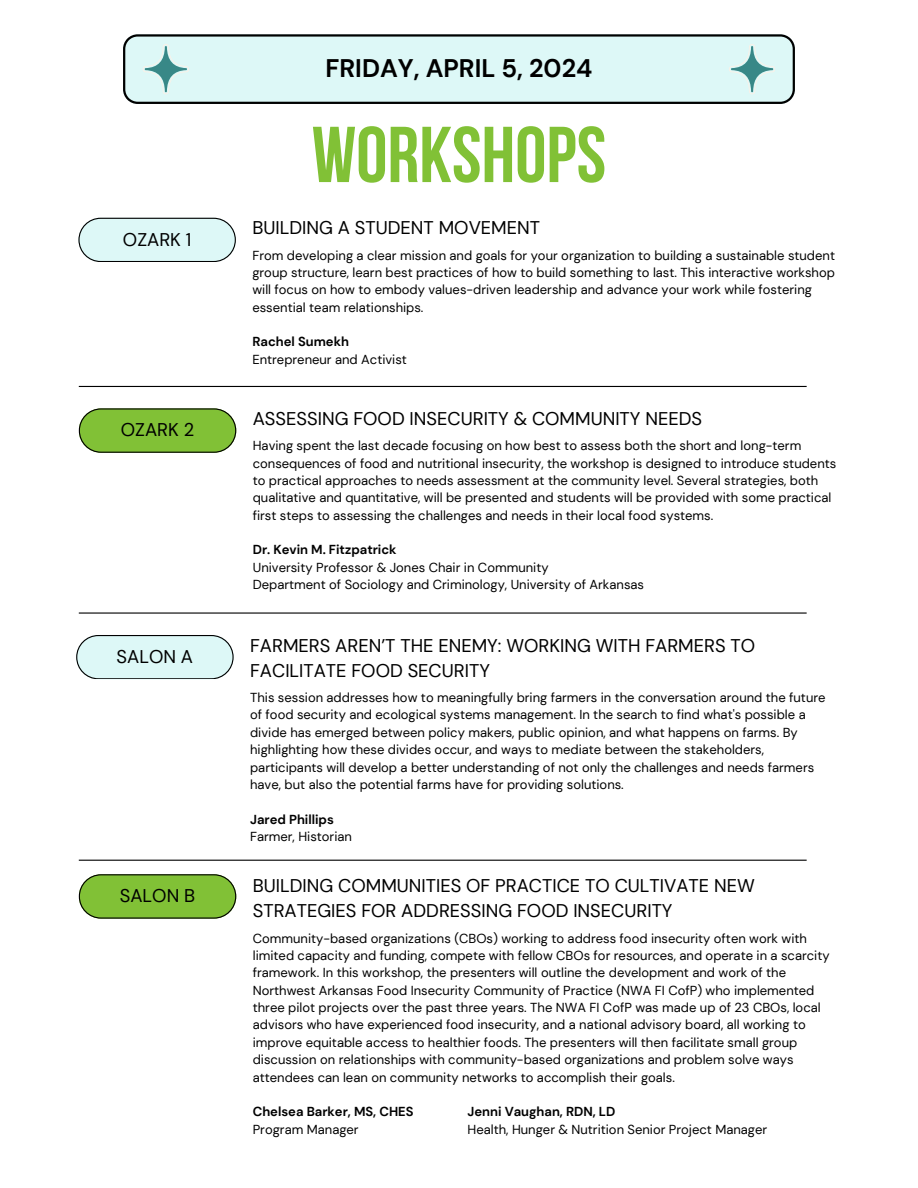
<style>
.page{position:relative;width:918px;height:1188px;background:#fff}
.page>*{position:absolute;margin:0;border:0;box-sizing:border-box;transform-origin:0 0}
.t1{font:700 79.05px "Bebas Neue";color:#81c136}
.t2{font:700 25.35px "DM Sans";color:#000}
.t3{font:18.3px/25.2px "DM Sans";color:#000}
.t4{font:13.05px/17.4px "DM Sans";color:#000}
.t5{font:700 13.05px "DM Sans";color:#000}
</style>
<div class="page">
<svg style="left:79px;top:408px;width:157px;height:44px;background:#82bb3f"></svg>
<hr style="left:79px;top:860px;width:728px;height:1px;background:#000">
<hr style="left:79px;top:386px;width:728px;height:1px;background:#000">
<svg style="left:78px;top:218px;width:158px;height:44px;background:#d3ebea"></svg>
<hr style="left:79px;top:612px;width:728px;height:2px;background:#000">
<svg style="left:76px;top:635px;width:158px;height:44px;background:#d3ebea"></svg>
<svg style="left:79px;top:874px;width:157px;height:44px;background:#81bb3e"></svg>
<svg style="left:123px;top:34px;width:672px;height:70px;background:#cbe3e2"></svg>
<svg style="left:143px;top:44px;width:46px;height:50px;background:#bce0de"></svg>
<svg style="left:729px;top:44px;width:46px;height:50px;background:#bce0de"></svg>
<p class="t2" style="left:326px;top:52px;width:268px">FRIDAY, APRIL 5, 2024</p>
<p class="t3" style="left:123px;top:227px;width:70px">OZARK 1</p>
<p class="t3" style="left:121px;top:418px;width:75px">OZARK 2</p>
<p class="t1" style="left:312px;top:123px;width:296px">WORKSHOPS</p>
<p class="t3" style="left:252px;top:215px;width:289px">BUILDING A STUDENT MOVEMENT</p>
<p class="t4" style="left:252px;top:246px;width:584px">From developing a clear mission and goals for your organization to building a sustainable student group structure, learn best practices of how to build something to last. This interactive workshop will focus on how to embody values-driven leadership and advance your work while fostering essential team relationships.</p>
<h3 class="t5" style="left:252px;top:333px;width:98px">Rachel Sumekh</h3>
<h3 class="t4" style="left:252px;top:351px;width:156px">Entrepreneur and Activist</h3>
<h2 class="t3" style="left:253px;top:406px;width:451px">ASSESSING FOOD INSECURITY &amp; COMMUNITY NEEDS</h2>
<p class="t4" style="left:253px;top:437px;width:585px">Having spent the last decade focusing on how best to assess both the short and long-term consequences of food and nutritional insecurity, the workshop is designed to introduce students to practical approaches to needs assessment at the community level. Several strategies, both qualitative and quantitative, will be presented and students will be provided with some practical first steps to assessing the challenges and needs in their local food systems.</p>
<h1 class="t5" style="left:253px;top:541px;width:145px">Dr. Kevin M. Fitzpatrick</h1>
<h3 class="t4" style="left:253px;top:559px;width:297px">University Professor &amp; Jones Chair in Community</h3>
<h3 class="t4" style="left:253px;top:576px;width:393px">Department of Sociology and Criminology, University of Arkansas</h3>
<p class="t3" style="left:117px;top:644px;width:78px">SALON A</p>
<p class="t3" style="left:250px;top:633px;width:507px">FARMERS AREN’T THE ENEMY: WORKING WITH FARMERS TO<br>FACILITATE FOOD SECURITY</p>
<p class="t4" style="left:250px;top:689px;width:577px">This session addresses how to meaningfully bring farmers in the conversation around the future of food security and ecological systems management. In the search to find what's possible a divide has emerged between policy makers, public opinion, and what happens on farms. By highlighting how these divides occur, and ways to mediate between the stakeholders, participants will develop a better understanding of not only the challenges and needs farmers have, but also the potential farms have for providing solutions.</p>
<p class="t5" style="left:250px;top:811px;width:85px">Jared Phillips</p>
<h3 class="t4" style="left:250px;top:828px;width:103px">Farmer, Historian</h3>
<h3 class="t3" style="left:120px;top:883px;width:77px">SALON B</h3>
<p class="t3" style="left:253px;top:873px;width:504px">BUILDING COMMUNITIES OF PRACTICE TO CULTIVATE NEW<br>STRATEGIES FOR ADDRESSING FOOD INSECURITY</p>
<p class="t4" style="left:253px;top:929px;width:578px">Community-based organizations (CBOs) working to address food insecurity often work with limited capacity and funding, compete with fellow CBOs for resources, and operate in a scarcity framework. In this workshop, the presenters will outline the development and work of the Northwest Arkansas Food Insecurity Community of Practice (NWA FI CofP) who implemented three pilot projects over the past three years. The NWA FI CofP was made up of 23 CBOs, local advisors who have experienced food insecurity, and a national advisory board, all working to improve equitable access to healthier foods. The presenters will then facilitate small group discussion on relationships with community-based organizations and problem solve ways attendees can lean on community networks to accomplish their goals.</p>
<p class="t5" style="left:253px;top:1103px;width:162px">Chelsea Barker, MS, CHES</p>
<h3 class="t4" style="left:253px;top:1120px;width:107px">Program Manager</h3>
<h3 class="t5" style="left:468px;top:1103px;width:149px">Jenni Vaughan, RDN, LD</h3>
<p class="t4" style="left:468px;top:1120px;width:301px">Health, Hunger &amp; Nutrition Senior Project Manager</p>
</div>
